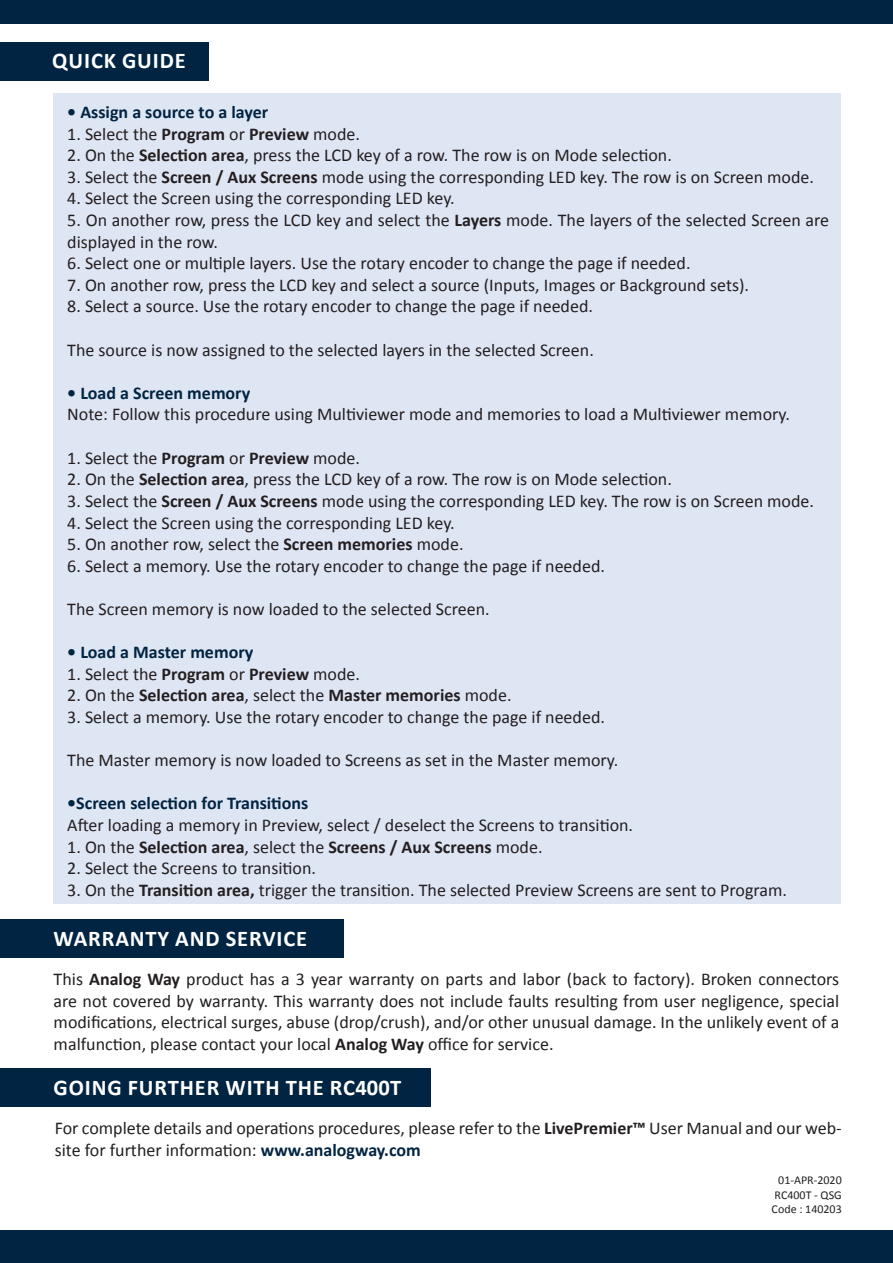
<style>
.page{position:relative;width:893px;height:1263px;background:#fff}
.page>*{position:absolute;margin:0;border:0;box-sizing:border-box;transform-origin:0 0}
.t1{font:700 22.5px "Calibri";letter-spacing:.04em;color:#fff}
.calibri-noir-12{font:18px/21.6px "Calibri";color:#231f20}
.calibri-noir-12-2{font:700 18px "Calibri";color:#231f20}
.calibri-noir-12-3{font:700 18px "Calibri";color:#002442}
.t2{font:12px "Calibri";color:#231f20}
.s1{font-weight:700}
.s2{font-weight:400}
.s3{font-weight:700;color:#002442}
</style>
<div class="page">
<div style="left:0;top:0;width:893px;height:24px;background:#002442"></div>
<div style="left:0;top:1231px;width:893px;height:32px;background:#002442"></div>
<div style="left:53px;top:94px;width:788px;height:810px;background:#dee5f3"></div>
<div style="left:0;top:43px;width:208px;height:38px;background:#002442"></div>
<div style="left:0;top:919px;width:343px;height:39px;background:#002442"></div>
<div style="left:0;top:1069px;width:431px;height:38px;background:#002442"></div>
<p class="t1" style="left:52px;top:46px;width:135px">QUICK GUIDE</p>
<p class="calibri-noir-12-3" style="left:67px;top:101px;width:202px">• Assign a source to a layer</p>
<p class="calibri-noir-12" style="left:67px;top:123px;width:294px">1. Select the <span class="s1">Program</span> or <span class="s1">Preview</span> mode.</p>
<p class="calibri-noir-12" style="left:67px;top:145px;width:606px">2. On the <span class="s1">Selection area</span>, press the LCD key of a row. The row is on Mode selection.</p>
<p class="calibri-noir-12" style="left:67px;top:166px;width:748px">3. Select the <span class="s1">Screen / Aux Screens</span> mode using the corresponding LED key. The row is on Screen mode.</p>
<p class="calibri-noir-12" style="left:67px;top:188px;width:389px">4. Select the Screen using the corresponding LED key.</p>
<p class="calibri-noir-12" style="left:67px;top:209px;width:763px">5. On another row, press the LCD key and select the <span class="s1">Layers</span> mode. The layers of the selected Screen are displayed in the row.</p>
<p class="calibri-noir-12" style="left:67px;top:253px;width:625px">6. Select one or multiple layers. Use the rotary encoder to change the page if needed.</p>
<p class="calibri-noir-12" style="left:67px;top:274px;width:683px">7. On another row, press the LCD key and select a source (Inputs, Images or Background sets).</p>
<p class="calibri-noir-12" style="left:67px;top:296px;width:527px">8. Select a source. Use the rotary encoder to change the page if needed.</p>
<p class="calibri-noir-12" style="left:67px;top:339px;width:528px">The source is now assigned to the selected layers in the selected Screen.</p>
<p class="calibri-noir-12-3" style="left:67px;top:381px;width:185px">• Load a Screen memory</p>
<p class="calibri-noir-12" style="left:67px;top:404px;width:724px">Note: Follow this procedure using Multiviewer mode and memories to load a Multiviewer memory.</p>
<p class="calibri-noir-12" style="left:67px;top:447px;width:294px">1. Select the <span class="s1">Program</span> or <span class="s1">Preview</span> mode.</p>
<p class="calibri-noir-12" style="left:67px;top:469px;width:606px">2. On the <span class="s1">Selection area</span>, press the LCD key of a row. The row is on Mode selection.</p>
<p class="calibri-noir-12" style="left:67px;top:490px;width:748px">3. Select the <span class="s1">Screen / Aux Screens</span> mode using the corresponding LED key. The row is on Screen mode.</p>
<p class="calibri-noir-12" style="left:67px;top:512px;width:389px">4. Select the Screen using the corresponding LED key.</p>
<p class="calibri-noir-12" style="left:67px;top:533px;width:398px">5. On another row, select the <span class="s1">Screen memories</span> mode.</p>
<p class="calibri-noir-12" style="left:67px;top:555px;width:539px">6. Select a memory. Use the rotary encoder to change the page if needed.</p>
<p class="calibri-noir-12" style="left:67px;top:598px;width:424px">The Screen memory is now loaded to the selected Screen.</p>
<p class="calibri-noir-12-3" style="left:67px;top:641px;width:188px">• Load a Master memory</p>
<p class="calibri-noir-12" style="left:67px;top:663px;width:294px">1. Select the <span class="s1">Program</span> or <span class="s1">Preview</span> mode.</p>
<p class="calibri-noir-12-2" style="left:67px;top:684px;width:446px"><span class="s2">2. On the</span> Selection area<span class="s2">, select the</span> Master memories <span class="s2">mode.</span></p>
<p class="calibri-noir-12" style="left:67px;top:706px;width:539px">3. Select a memory. Use the rotary encoder to change the page if needed.</p>
<p class="calibri-noir-12" style="left:67px;top:749px;width:553px">The Master memory is now loaded to Screens as set in the Master memory.</p>
<p class="calibri-noir-12-3" style="left:67px;top:792px;width:243px">•Screen selection for Transitions</p>
<p class="calibri-noir-12" style="left:67px;top:814px;width:567px">After loading a memory in Preview, select / deselect the Screens to transition.</p>
<p class="calibri-noir-12-2" style="left:67px;top:835px;width:477px"><span class="s2">1. On the</span> Selection area<span class="s2">, select the</span> Screens / Aux Screens <span class="s2">mode.</span></p>
<p class="calibri-noir-12" style="left:67px;top:857px;width:250px">2. Select the Screens to transition.</p>
<p class="calibri-noir-12" style="left:67px;top:879px;width:721px">3. On the <span class="s1">Transition area,</span> trigger the transition. The selected Preview Screens are sent to Program.</p>
<p class="t1" style="left:54px;top:924px;width:255px">WARRANTY AND SERVICE</p>
<p class="calibri-noir-12" style="left:54px;top:968px;width:787px;text-align:justify">This <span class="s1">Analog Way</span> product has a 3 year warranty on parts and labor (back to factory). Broken connectors are not covered by warranty. This warranty does not include faults resulting from user negligence, special modifications, electrical surges, abuse (drop/crush), and/or other unusual damage. In the unlikely event of a malfunction, please contact your local <span class="s1">Analog Way</span> office for service.</p>
<p class="t1" style="left:54px;top:1073px;width:349px">GOING FURTHER WITH THE RC400T</p>
<p class="calibri-noir-12" style="left:55px;top:1117px;width:788px">For complete details and operations procedures, please refer to the <span class="s1">LivePremier™</span> User Manual and our web&shy;site for further information: <span class="s3">www.analogway.com</span></p>
<p class="t2" style="left:778px;top:1173px;width:65px">01-APR-2020</p>
<p class="t2" style="left:775px;top:1187px;width:69px">RC400T - QSG</p>
<p class="t2" style="left:772px;top:1202px;width:72px">Code : 140203</p>
</div>
